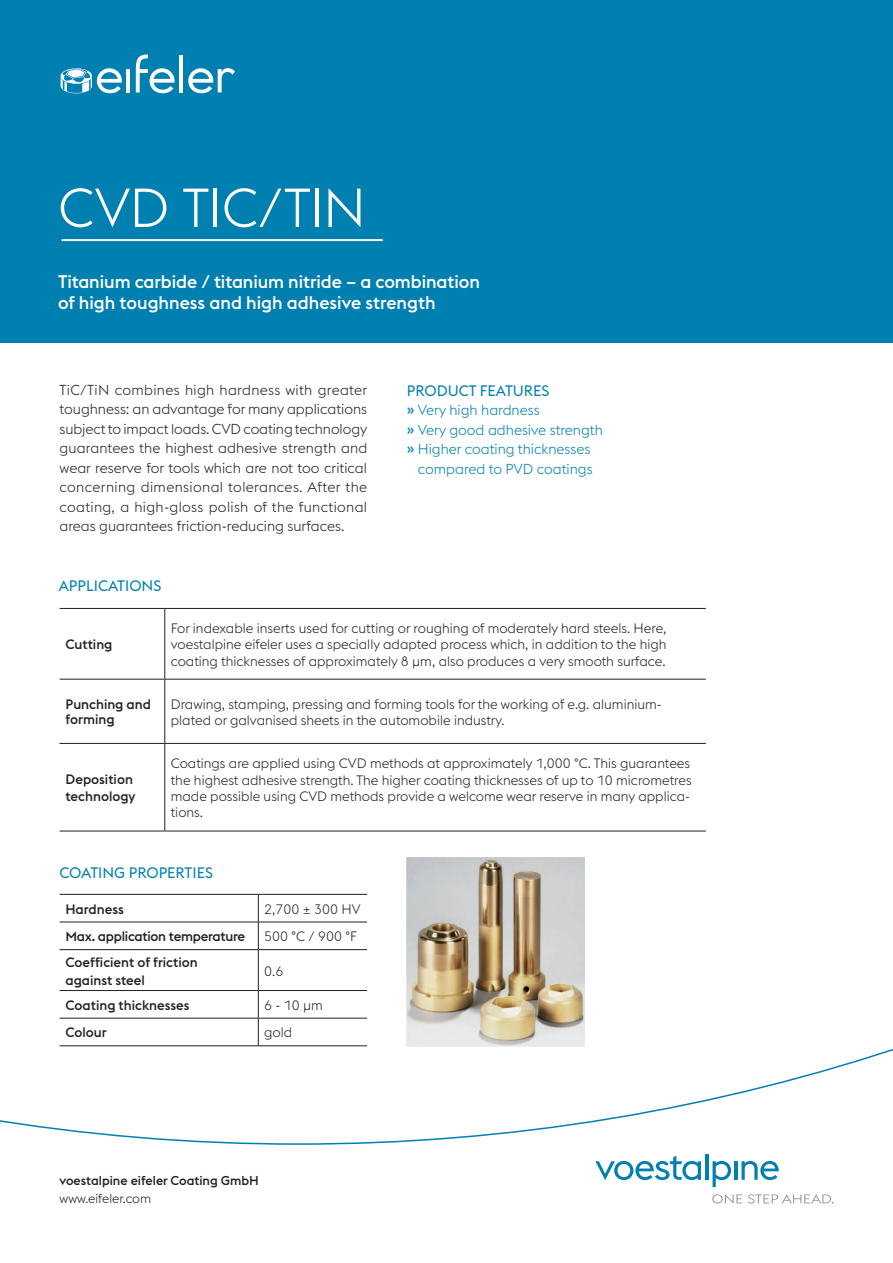
<style>
.page{position:relative;width:893px;height:1263px;background:#fff}
.page>*{position:absolute;margin:0;border:0;box-sizing:border-box;transform-origin:0 0}
.t1{font:300 54px "voestalpine";letter-spacing:-.015em;color:#fff}
.t2{font:500 18px "voestalpine";letter-spacing:-.005em;color:#fff}
.t3{font:15px "voestalpine";color:#007fb1}
.Fließtext_Blocksatz{font:300 14.25px/19.5px "voestalpine";color:#231f20;text-align:justify}
.Fließtext_Linksbündi{font:300 14.25px/19.5px "voestalpine";color:#007fb1;text-align:right}
.Titel_2_englisch{font:300 13.5px/16.2px "voestalpine";color:#231f20}
.Titel_2_englisch-2{font:500 13.5px/15px "voestalpine";color:#231f20}
.Titel_2_englisch-3{font:500 13.5px "voestalpine";letter-spacing:-.02em;color:#231f20}
.t4{font:500 12.75px "voestalpine";color:#231f20}
.t5{font:300 12.75px "voestalpine";color:#231f20}
.s1{font-weight:500}
</style>
<div class="page">
<div style="left:0;top:0;width:893px;height:342px;background:#007fb1"></div>
<svg style="left:0;top:1042px;width:893px;height:103px"></svg>
<svg style="left:595px;top:1156px;width:106px;height:24px"></svg>
<hr style="left:705px;top:1154px;width:3px;height:26px;background:#007fb1">
<svg style="left:713px;top:1161px;width:18px;height:26px"></svg>
<hr style="left:734px;top:1161px;width:3px;height:19px;background:#007fb1">
<svg style="left:741px;top:1161px;width:38px;height:19px"></svg>
<svg style="left:712px;top:1194px;width:30px;height:9px"></svg>
<svg style="left:748px;top:1194px;width:85px;height:9px"></svg>
<hr style="left:62px;top:239px;width:321px;height:2px;background:#fff">
<hr style="left:126px;top:69px;width:4px;height:23px;background:#fff">
<svg style="left:136px;top:54px;width:39px;height:39px"></svg>
<hr style="left:179px;top:55px;width:4px;height:37px;background:#fff">
<svg style="left:188px;top:68px;width:47px;height:25px"></svg>
<svg style="left:61px;top:68px;width:61px;height:25px"></svg>
<svg style="left:165px;top:609px;width:541px;height:222px"></svg>
<hr style="left:165px;top:608px;width:541px;height:1px;background:#231f20">
<hr style="left:60px;top:679px;width:105px;height:1px;background:#231f20">
<hr style="left:165px;top:679px;width:541px;height:1px;background:#231f20">
<hr style="left:60px;top:743px;width:105px;height:1px;background:#231f20">
<hr style="left:165px;top:743px;width:541px;height:1px;background:#231f20">
<hr style="left:60px;top:608px;width:105px;height:1px;background:#231f20">
<hr style="left:164px;top:609px;width:1px;height:70px;background:#231f20">
<hr style="left:164px;top:679px;width:1px;height:64px;background:#231f20">
<hr style="left:164px;top:744px;width:1px;height:87px;background:#231f20">
<hr style="left:60px;top:831px;width:105px;height:1px;background:#231f20">
<hr style="left:165px;top:831px;width:541px;height:1px;background:#231f20">
<hr style="left:60px;top:922px;width:198px;height:1px;background:#231f20">
<hr style="left:60px;top:949px;width:198px;height:1px;background:#231f20">
<hr style="left:60px;top:990px;width:198px;height:1px;background:#231f20">
<hr style="left:60px;top:1018px;width:198px;height:1px;background:#231f20">
<hr style="left:60px;top:1045px;width:198px;height:1px;background:#231f20">
<hr style="left:60px;top:894px;width:198px;height:1px;background:#231f20">
<svg style="left:258px;top:894px;width:109px;height:152px"></svg>
<img style="left:407px;top:858px;width:177px;height:189px">
<p class="t1" style="left:58px;top:177px;width:309px">CVD TIC/TIN</p>
<p class="t2" style="left:58px;top:271px;width:423px">Titanium carbide / titanium nitride – a combination</p>
<p class="t2" style="left:58px;top:292px;width:379px">of high toughness and high adhesive strength</p>
<p class="Fließtext_Blocksatz" style="left:60px;top:380px;width:309px">TiC/TiN combines high hardness with greater toughness: an advantage for many applications subject to impact loads. CVD coating technology guarantees the highest adhesive strength and wear reserve for tools which are not too critical concerning dimensional tolerances. After the coating, a high-gloss polish of the functional areas guarantees friction-reducing surfaces.</p>
<p class="t3" style="left:407px;top:381px;width:144px">PRODUCT FEATURES</p>
<p class="Fließtext_Linksbündi" style="left:407px;top:400px;width:134px"><span class="s1">»</span> Very high hardness</p>
<p class="Fließtext_Linksbündi" style="left:407px;top:420px;width:198px"><span class="s1">»</span> Very good adhesive strength</p>
<p class="Fließtext_Linksbündi" style="left:407px;top:439px;width:187px"><span class="s1">»</span> Higher coating thicknesses compared to PVD coatings</p>
<p class="t3" style="left:59px;top:577px;width:104px">APPLICATIONS</p>
<p class="Titel_2_englisch-2" style="left:66px;top:637px;width:48px">Cutting</p>
<p class="Titel_2_englisch" style="left:171px;top:620px;width:497px;text-align:justify">For indexable inserts used for cutting or roughing of moderately hard steels. Here, voestalpine eifeler uses a specially adapted process which, in addition to the high coating thicknesses of approximately 8 μm, also produces a very smooth surface.</p>
<p class="Titel_2_englisch-2" style="left:66px;top:697px;width:87px">Punching and forming</p>
<p class="Titel_2_englisch" style="left:171px;top:696px;width:492px">Drawing, stamping, pressing and forming tools for the working of e.g. aluminium&shy;plated or galvanised sheets in the automobile industry.</p>
<p class="Titel_2_englisch-2" style="left:66px;top:771px;width:72px;line-height:16.5px">Deposition technology</p>
<p class="Titel_2_englisch" style="left:171px;top:755px;width:522px">Coatings are applied using CVD methods at approximately 1,000 °C. This guarantees the highest adhesive strength. The higher coating thicknesses of up to 10 micrometres made possible using CVD methods provide a welcome wear reserve in many applica&shy;tions.</p>
<p class="t3" style="left:60px;top:864px;width:155px">COATING PROPERTIES</p>
<p class="Titel_2_englisch-2" style="left:66px;top:901px;width:60px">Hardness</p>
<p class="Titel_2_englisch" style="left:264px;top:901px;width:98px">2,700 ± 300 HV</p>
<p class="Titel_2_englisch-3" style="left:66px;top:928px;width:181px">Max. application temperature</p>
<p class="Titel_2_englisch" style="left:264px;top:928px;width:94px">500 °C / 900 °F</p>
<p class="Titel_2_englisch-2" style="left:66px;top:953px;width:134px;line-height:18px">Coefficient of friction against steel</p>
<p class="Titel_2_englisch" style="left:264px;top:963px;width:21px">0.6</p>
<p class="Titel_2_englisch-2" style="left:66px;top:997px;width:126px">Coating thicknesses</p>
<p class="Titel_2_englisch" style="left:264px;top:997px;width:60px">6 - 10 µm</p>
<p class="Titel_2_englisch-2" style="left:66px;top:1025px;width:43px">Colour</p>
<p class="Titel_2_englisch" style="left:264px;top:1024px;width:29px">gold</p>
<p class="t4" style="left:60px;top:1173px;width:201px">voestalpine eifeler Coating GmbH</p>
<p class="t5" style="left:60px;top:1191px;width:93px">www.eifeler.com</p>
</div>
